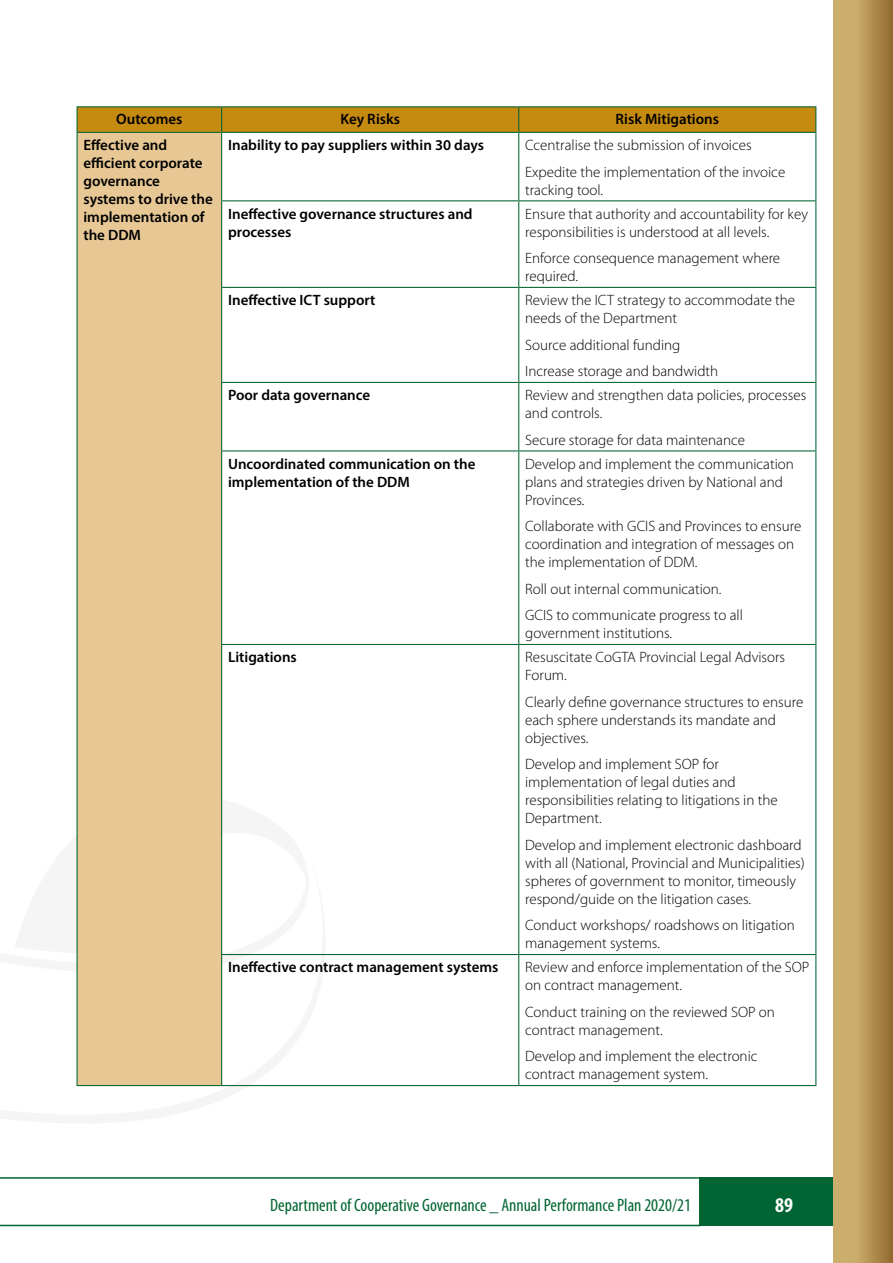
<style>
.page{position:relative;width:893px;height:1263px;background:#fff}
.page>*{position:absolute;margin:0;border:0;box-sizing:border-box;transform-origin:0 0}
.t1{font:700 condensed 21px "Myriad Pro";color:#fff}
.t2{font:condensed 18px "Myriad Pro";color:#006532}
.t3{font:300 15px/18px "Myriad Pro";color:#000}
.t4{font:600 15px/18px "Myriad Pro";color:#000}
</style>
<div class="page">
<div style="left:699px;top:1177px;width:194px;height:49px;background:#006532"></div>
<hr style="left:0;top:1225px;width:700px;height:1px;background:#006532">
<hr style="left:0;top:1177px;width:702px;height:2px;background:#006532">
<div style="left:833px;top:0;width:60px;height:1263px;background:#ccae6c"></div>
<div style="left:855px;top:0;width:38px;height:1263px;background:linear-gradient(to right,#ccae6c,#936b31)"></div>
<svg style="left:0;top:855px;width:352px;height:372px"></svg>
<div style="left:77px;top:132px;width:145px;height:953px;background:#e7c895"></div>
<hr style="left:77px;top:106px;width:145px;height:1px;background:#006532">
<hr style="left:222px;top:106px;width:297px;height:1px;background:#006532">
<hr style="left:519px;top:106px;width:297px;height:1px;background:#006532">
<svg style="left:77px;top:107px;width:739px;height:25px;background:#bf8910"></svg>
<hr style="left:77px;top:132px;width:145px;height:1px;background:#006532">
<hr style="left:222px;top:132px;width:297px;height:1px;background:#006532">
<hr style="left:519px;top:132px;width:297px;height:1px;background:#006532">
<hr style="left:77px;top:133px;width:1px;height:68px;background:#006532">
<hr style="left:77px;top:201px;width:1px;height:86px;background:#006532">
<hr style="left:77px;top:287px;width:1px;height:95px;background:#006532">
<hr style="left:77px;top:382px;width:1px;height:69px;background:#006532">
<hr style="left:77px;top:451px;width:1px;height:193px;background:#006532">
<hr style="left:77px;top:644px;width:1px;height:310px;background:#006532">
<hr style="left:77px;top:954px;width:1px;height:131px;background:#006532">
<hr style="left:77px;top:1085px;width:145px;height:1px;background:#006532">
<hr style="left:221px;top:133px;width:1px;height:67px;background:#006532">
<hr style="left:518px;top:133px;width:1px;height:67px;background:#006532">
<hr style="left:815px;top:133px;width:1px;height:67px;background:#006532">
<hr style="left:221px;top:200px;width:298px;height:1px;background:#006532">
<hr style="left:221px;top:201px;width:1px;height:86px;background:#006532">
<hr style="left:519px;top:200px;width:297px;height:1px;background:#006532">
<hr style="left:518px;top:201px;width:1px;height:86px;background:#006532">
<hr style="left:815px;top:201px;width:1px;height:86px;background:#006532">
<hr style="left:221px;top:287px;width:298px;height:1px;background:#006532">
<hr style="left:221px;top:288px;width:1px;height:94px;background:#006532">
<hr style="left:519px;top:287px;width:297px;height:1px;background:#006532">
<hr style="left:518px;top:288px;width:1px;height:94px;background:#006532">
<hr style="left:815px;top:288px;width:1px;height:94px;background:#006532">
<hr style="left:221px;top:382px;width:298px;height:1px;background:#006532">
<hr style="left:221px;top:383px;width:1px;height:67px;background:#006532">
<hr style="left:519px;top:382px;width:297px;height:1px;background:#006532">
<hr style="left:518px;top:383px;width:1px;height:67px;background:#006532">
<hr style="left:815px;top:383px;width:1px;height:67px;background:#006532">
<hr style="left:221px;top:450px;width:298px;height:1px;background:#006532">
<hr style="left:221px;top:451px;width:1px;height:193px;background:#006532">
<hr style="left:519px;top:450px;width:297px;height:1px;background:#006532">
<hr style="left:518px;top:451px;width:1px;height:193px;background:#006532">
<hr style="left:815px;top:451px;width:1px;height:193px;background:#006532">
<hr style="left:221px;top:644px;width:298px;height:1px;background:#006532">
<hr style="left:221px;top:645px;width:1px;height:309px;background:#006532">
<hr style="left:519px;top:644px;width:297px;height:1px;background:#006532">
<hr style="left:518px;top:645px;width:1px;height:309px;background:#006532">
<hr style="left:815px;top:645px;width:1px;height:309px;background:#006532">
<hr style="left:221px;top:954px;width:298px;height:1px;background:#006532">
<hr style="left:221px;top:955px;width:1px;height:130px;background:#006532">
<hr style="left:519px;top:954px;width:297px;height:1px;background:#006532">
<hr style="left:518px;top:955px;width:1px;height:130px;background:#006532">
<hr style="left:815px;top:955px;width:1px;height:130px;background:#006532">
<hr style="left:222px;top:1085px;width:297px;height:1px;background:#006532">
<hr style="left:519px;top:1085px;width:297px;height:1px;background:#006532">
<p class="t4" style="left:116px;top:110px;width:68px">Outcomes</p>
<p class="t4" style="left:340px;top:110px;width:61px">Key Risks</p>
<p class="t4" style="left:616px;top:110px;width:105px">Risk Mitigations</p>
<p class="t4" style="left:83px;top:136px;width:131px">Effective and efficient corporate governance systems to drive the implementation of the DDM</p>
<p class="t4" style="left:228px;top:136px;width:257px">Inability to pay suppliers within 30 days</p>
<p class="t3" style="left:525px;top:132px;width:262px;line-height:26.5px">Ccentralise the submission of invoices<br>Expedite the implementation of the invoice</p>
<p class="t3" style="left:525px;top:181px;width:79px">tracking tool.</p>
<p class="t4" style="left:228px;top:204px;width:246px">Ineffective governance structures and processes</p>
<p class="t3" style="left:525px;top:205px;width:284px">Ensure that authority and accountability for key responsibilities is understood at all levels.</p>
<p class="t3" style="left:525px;top:249px;width:257px">Enforce consequence management where required.</p>
<p class="t4" style="left:228px;top:291px;width:149px">Ineffective ICT support</p>
<p class="t3" style="left:525px;top:291px;width:272px">Review the ICT strategy to accommodate the needs of the Department</p>
<p class="t3" style="left:525px;top:331px;width:195px;line-height:26.5px">Source additional funding<br>Increase storage and bandwidth</p>
<p class="t4" style="left:228px;top:386px;width:144px">Poor data governance</p>
<p class="t3" style="left:525px;top:386px;width:283px">Review and strengthen data policies, processes and controls.</p>
<p class="t3" style="left:525px;top:431px;width:221px">Secure storage for data maintenance</p>
<p class="t4" style="left:228px;top:454px;width:249px">Uncoordinated communication on the implementation of the DDM</p>
<p class="t3" style="left:525px;top:455px;width:270px">Develop and implement the communication plans and strategies driven by National and<br>Provinces.</p>
<p class="t3" style="left:525px;top:517px;width:278px">Collaborate with GCIS and Provinces to ensure coordination and integration of messages on the implementation of DDM.</p>
<p class="t3" style="left:525px;top:575px;width:219px;line-height:26.5px">Roll out internal communication.<br>GCIS to communicate progress to all</p>
<p class="t3" style="left:525px;top:624px;width:149px">government institutions.</p>
<p class="t4" style="left:228px;top:648px;width:70px">Litigations</p>
<p class="t3" style="left:525px;top:648px;width:262px">Resuscitate CoGTA Provincial Legal Advisors<br>Forum.</p>
<p class="t3" style="left:525px;top:693px;width:280px">Clearly define governance structures to ensure each sphere understands its mandate and objectives.</p>
<p class="t3" style="left:525px;top:755px;width:254px">Develop and implement SOP for implementation of legal duties and responsibilities relating to litigations in the<br>Department.</p>
<p class="t3" style="left:525px;top:836px;width:281px">Develop and implement electronic dashboard with all (National, Provincial and Municipalities) spheres of government to monitor, timeously respond/guide on the litigation cases.</p>
<p class="t3" style="left:525px;top:916px;width:271px">Conduct workshops/ roadshows on litigation management systems.</p>
<p class="t4" style="left:228px;top:958px;width:272px">Ineffective contract management systems</p>
<p class="t3" style="left:525px;top:958px;width:286px">Review and enforce implementation of the SOP on contract management.</p>
<p class="t3" style="left:525px;top:1003px;width:251px">Conduct training on the reviewed SOP on contract management.</p>
<p class="t3" style="left:525px;top:1047px;width:234px">Develop and implement the electronic contract management system.</p>
<p class="t2" style="left:270px;top:1194px;width:422px">Department of Cooperative Governance _ Annual Performance Plan 2020/21</p>
<h1 class="t1" style="left:775px;top:1192px;width:19px">89</h1>
</div>
